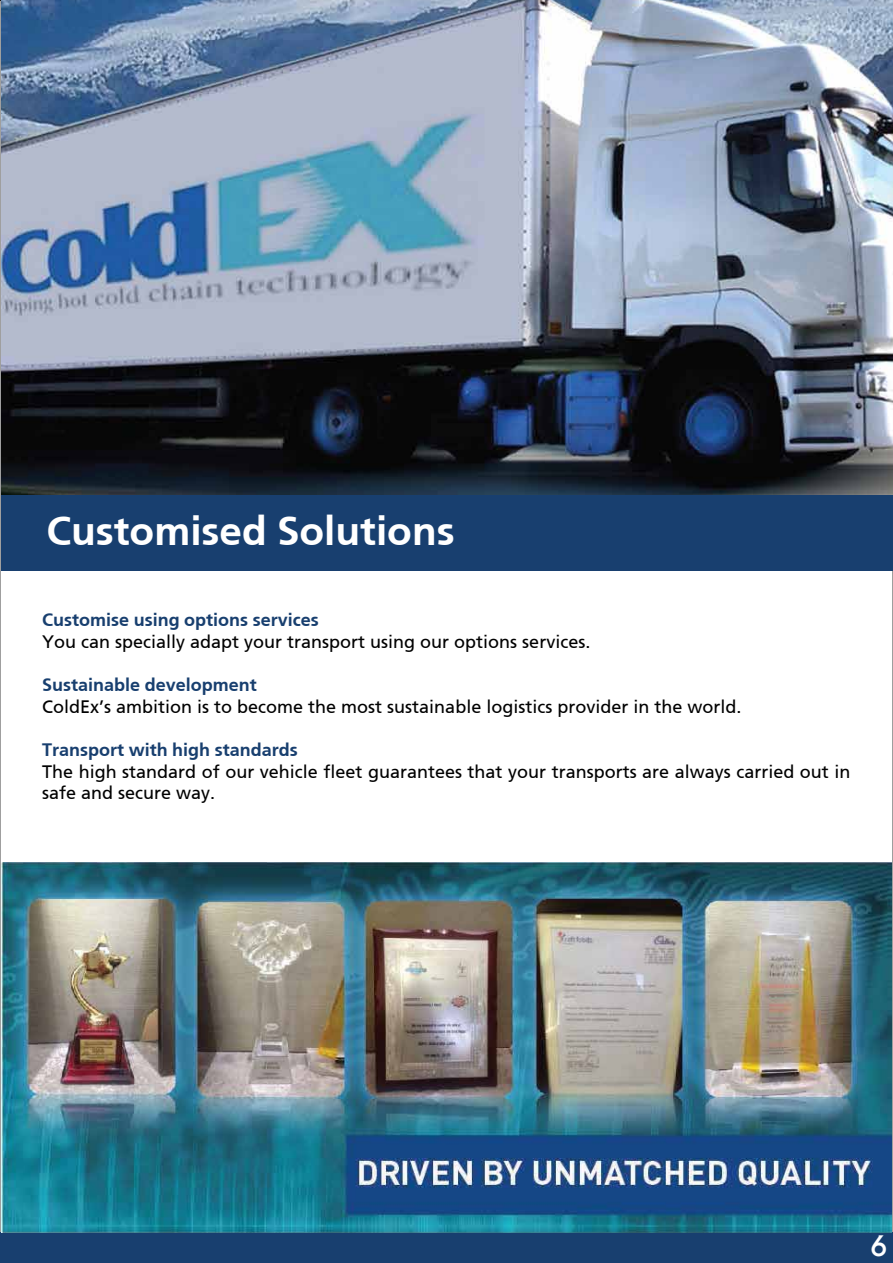
<style>
.page{position:relative;width:893px;height:1263px;background:#fff}
.page>*{position:absolute;margin:0;border:0;box-sizing:border-box;transform-origin:0 0}
.t1{font:700 40.5px "Frutiger";color:#fff}
.t2{font:500 27px "Albertus";color:#fff}
.t3{font:18px/21.6px "Frutiger Roman";color:#010101}
.t4{font:700 18px "Frutiger";color:#183f6f}
</style>
<div class="page">
<div style="left:2px;top:495px;width:891px;height:76px;background:#183f6f"></div>
<div style="left:0;top:1232px;width:893px;height:31px;background:#183f6f"></div>
<img style="left:1px;top:862px;width:891px;height:370px">
<img style="left:2px;top:0;width:891px;height:495px">
<h1 class="t1" style="left:46px;top:507px;width:410px">Customised Solutions</h1>
<p class="t4" style="left:42px;top:610px;width:278px">Customise using options services</p>
<p class="t3" style="left:42px;top:631px;width:550px">You can specially adapt your transport using our options services.</p>
<p class="t4" style="left:42px;top:674px;width:216px">Sustainable development</p>
<p class="t3" style="left:42px;top:696px;width:701px">ColdEx’s ambition is to become the most sustainable logistics provider in the world.</p>
<p class="t4" style="left:42px;top:739px;width:257px">Transport with high standards</p>
<p class="t3" style="left:42px;top:760px;width:810px">The high standard of our vehicle fleet guarantees that your transports are always carried out in safe and secure way.</p>
<h2 class="t2" style="left:870px;top:1229px;width:18px">6</h2>
</div>
